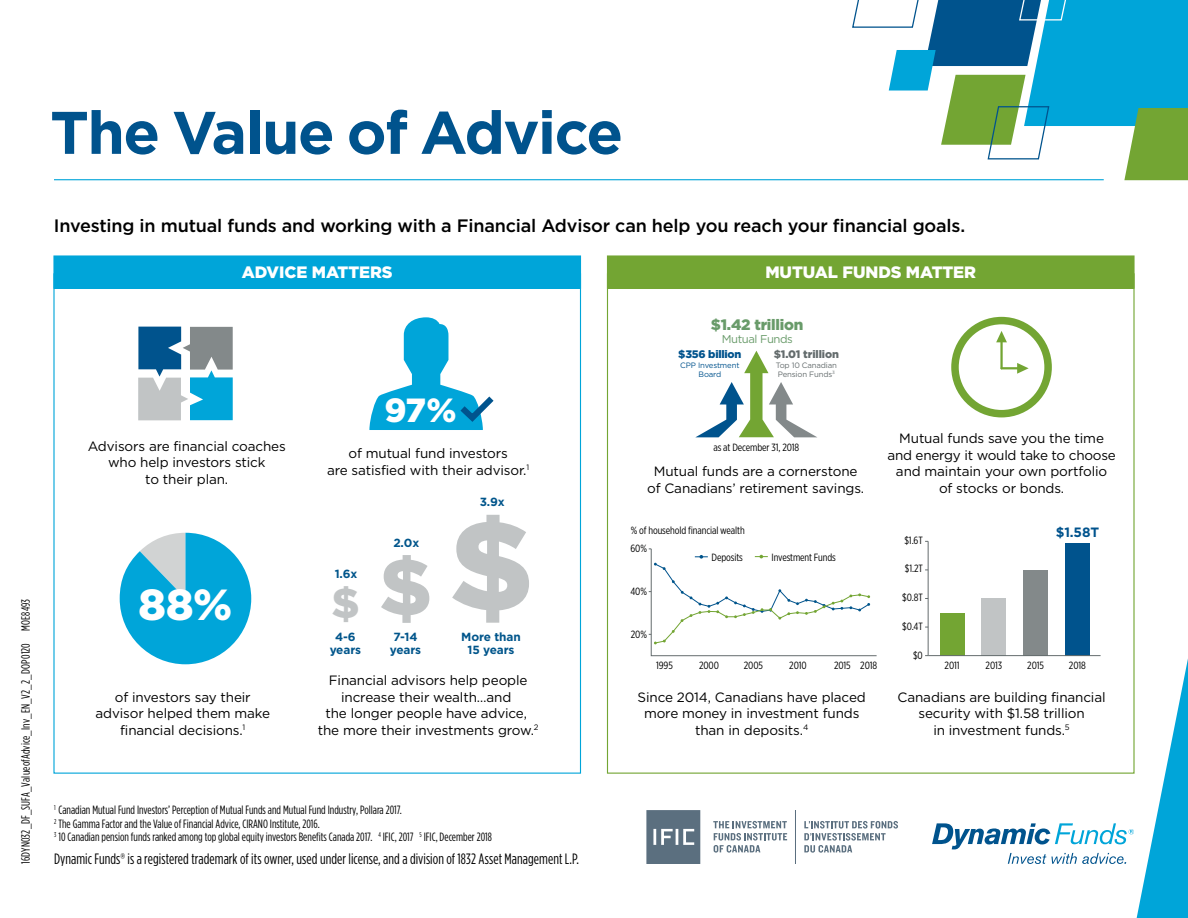
<style>
.page{position:relative;width:1188px;height:918px;background:#fff}
.page>*{position:absolute;margin:0;border:0;box-sizing:border-box;transform-origin:0 0}
.t1{font:700 60px "Gotham";letter-spacing:-.025em;color:#00538d}
.t2{font:900 43.5px "Gotham";color:#fff}
.t3{font:900 42px "Gotham";color:#c1c4c5}
.t4{font:900 33.45px "Gotham";color:#fff}
.t5{font:500 18px "Gotham";letter-spacing:-.01em;color:#000}
.t6{font:900 16.5px "Gotham";letter-spacing:-.005em;color:#fff}
.t7{font:900 15.15px "Gotham";letter-spacing:-.015em;color:#699b6a}
.t8{font:15px "Gotham Condensed";letter-spacing:.005em;color:#000}
.t9{font:13.5px/16.5px "Gotham";letter-spacing:-.01em;color:#000;text-align:center}
.t10{font:700 13.5px "Gotham";color:#00538d}
.t11{font:12px/13.5px "Gotham Condensed";color:#000}
.t12{font:700 11.85px/12.8px "Gotham";letter-spacing:-.01em;color:#00558b;text-align:center}
.t13{font:11.4px "Gotham";letter-spacing:-.04em;color:#699b6a}
.t14{font:900 10.95px "Gotham";letter-spacing:-.01em;color:#646c6d}
.t15{font:900 10.95px "Gotham";letter-spacing:-.02em;color:#00538d}
.t16{font:10.5px "Gotham X Narrow";letter-spacing:-.01em;color:#000}
.t17{font:7.8px/9.3px "Gotham";letter-spacing:-.02em;color:#646c6d}
.t18{font:7.8px/9.3px "Gotham";letter-spacing:-.02em;color:#00538d;text-align:center}
.s1{font-size:79.2px}
</style>
<div class="page">
<div style="left:951px;top:317px;width:101px;height:100px;border:8px solid #73a533;border-radius:50%"></div>
<svg style="left:996px;top:331px;width:11px;height:11px"></svg>
<hr style="left:1000px;top:339px;width:3px;height:29px;background:#73a533">
<svg style="left:1002px;top:363px;width:27px;height:11px"></svg>
<hr style="left:928px;top:541px;width:1px;height:115px;background:#646c6d">
<div style="left:1023px;top:570px;width:25px;height:85px;background:#83898a"></div>
<div style="left:1065px;top:543px;width:25px;height:112px;background:#00538d"></div>
<div style="left:982px;top:599px;width:24px;height:57px;background:#c1c4c5"></div>
<div style="left:940px;top:613px;width:24px;height:43px;background:#73a533"></div>
<svg style="left:649px;top:548px;width:228px;height:108px"></svg>
<svg style="left:696px;top:351px;width:121px;height:86px"></svg>
<svg style="left:120px;top:533px;width:131px;height:131px"></svg>
<svg style="left:369px;top:317px;width:125px;height:113px"></svg>
<svg style="left:138px;top:327px;width:95px;height:93px"></svg>
<div style="left:608px;top:256px;width:526px;height:32px;background:#73a533"></div>
<div style="left:607px;top:255px;width:528px;height:34px;border:1px solid #73a533"></div>
<hr style="left:54px;top:179px;width:1050px;height:1px;background:#00a5d9">
<svg style="left:713px;top:821px;width:74px;height:32px"></svg>
<svg style="left:804px;top:821px;width:94px;height:32px"></svg>
<hr style="left:795px;top:810px;width:1px;height:54px;background:#5b6f7f">
<svg style="left:646px;top:810px;width:54px;height:54px;background:#6a7c8b"></svg>
<svg style="left:925px;top:655px;width:263px;height:263px"></svg>
<svg style="left:851px;top:0;width:337px;height:180px"></svg>
<div style="left:54px;top:256px;width:526px;height:32px;background:#00a5d9"></div>
<div style="left:53px;top:255px;width:528px;height:34px;border:1px solid #00a5d9"></div>
<h1 class="t1" style="left:50px;top:98px;width:575px">The Value of Advice</h1>
<p class="t11" style="left:19px;top:864px;width:266px;rotate:-90deg">16DYN032_DF_SUFA_ValueofAdvice_Inv_EN_V2_2_DOP0120 MOE8493</p>
<h3 class="t5" style="left:54px;top:215px;width:913px">Investing in mutual funds and working with a Financial Advisor can help you reach your financial goals.</h3>
<p class="t6" style="left:242px;top:262px;width:152px">ADVICE MATTERS</p>
<h3 class="t4" style="left:384px;top:391px;width:74px">97%</h3>
<p class="t9" style="left:88px;top:438px;width:199px">Advisors are financial coaches who help investors stick<br>to their plan.</p>
<p class="t9" style="left:327px;top:445px;width:204px">of mutual fund investors<br>are satisfied with their advisor.<sup>1</sup></p>
<h2 class="t2" style="left:138px;top:579px;width:95px">88%</h2>
<p class="t9" style="left:96px;top:688px;width:176px">of investors say their advisor helped them make financial decisions.<sup>1</sup></p>
<p class="t12" style="left:480px;top:496px;width:27px">3.9x</p>
<h3 class="t3" style="left:331px;top:579px;width:203px">$ <span class="s1">$</span><sup>$</sup></h3>
<p class="t12" style="left:393px;top:536px;width:27px">2.0x</p>
<p class="t12" style="left:335px;top:567px;width:24px">1.6x</p>
<p class="t12" style="left:330px;top:630px;width:33px">4-6 years</p>
<p class="t12" style="left:390px;top:630px;width:33px">7-14 years</p>
<p class="t12" style="left:461px;top:630px;width:61px">More than<br>15 years</p>
<p class="t9" style="left:318px;top:672px;width:222px">Financial advisors help people increase their wealth…and<br>the longer people have advice, the more their investments grow.<sup>2</sup></p>
<p class="t11" style="left:54px;top:803px;width:439px"><sup>1</sup> Canadian Mutual Fund Investors’ Perception of Mutual Funds and Mutual Fund Industry, Pollara 2017.<br><sup>2</sup> The Gamma Factor and the Value of Financial Advice, CIRANO Institute, 2016.<br><sup>3</sup> 10 Canadian pension funds ranked among top global equity investors Benefits Canada 2017. <sup>4</sup> IFIC, 2017 <sup>5</sup> IFIC, December 2018</p>
<p class="t8" style="left:54px;top:850px;width:527px">Dynamic Funds® is a registered trademark of its owner, used under license, and a division of 1832 Asset Management L.P.</p>
<p class="t6" style="left:765px;top:262px;width:212px">MUTUAL FUNDS MATTER</p>
<p class="t7" style="left:711px;top:316px;width:94px">$1.42 trillion</p>
<p class="t13" style="left:722px;top:333px;width:72px">Mutual Funds</p>
<p class="t15" style="left:678px;top:348px;width:65px">$356 billion</p>
<p class="t18" style="left:680px;top:360px;width:61px">CPP Investment<br>Board</p>
<p class="t14" style="left:774px;top:348px;width:67px">$1.01 trillion</p>
<p class="t17" style="left:776px;top:360px;width:63px">Top 10 Canadian<br>Pension Funds<sup>3</sup></p>
<p class="t16" style="left:714px;top:441px;width:87px">as at December 31, 2018</p>
<p class="t9" style="left:647px;top:463px;width:219px">Mutual funds are a cornerstone of Canadians’ retirement savings.</p>
<p class="t9" style="left:887px;top:430px;width:230px">Mutual funds save you the time and energy it would take to choose and maintain your own portfolio<br>of stocks or bonds.</p>
<p class="t16" style="left:631px;top:524px;width:116px">% of household financial wealth</p>
<p class="t16" style="left:712px;top:551px;width:33px">Deposits</p>
<p class="t16" style="left:630px;top:542px;width:18px">60%</p>
<p class="t16" style="left:630px;top:585px;width:18px">40%</p>
<p class="t16" style="left:631px;top:628px;width:18px">20%</p>
<p class="t16" style="left:772px;top:551px;width:66px">Investment Funds</p>
<p class="t16" style="left:656px;top:659px;width:18px">1995</p>
<p class="t16" style="left:699px;top:659px;width:21px">2000</p>
<p class="t16" style="left:744px;top:659px;width:21px">2005</p>
<p class="t16" style="left:789px;top:659px;width:19px">2010</p>
<p class="t16" style="left:834px;top:659px;width:45px">2015 2018</p>
<p class="t9" style="left:638px;top:688px;width:230px">Since 2014, Canadians have placed more money in investment funds than in deposits.<sup>4</sup></p>
<p class="t16" style="left:904px;top:534px;width:20px">$1.6T</p>
<p class="t16" style="left:905px;top:563px;width:20px">$1.2T</p>
<p class="t16" style="left:902px;top:591px;width:22px">$0.8T</p>
<p class="t16" style="left:902px;top:620px;width:22px">$0.4T</p>
<p class="t16" style="left:913px;top:649px;width:11px">$0</p>
<p class="t10" style="left:1056px;top:524px;width:45px">$1.58T</p>
<p class="t16" style="left:945px;top:659px;width:17px">2011</p>
<p class="t16" style="left:986px;top:659px;width:18px">2013</p>
<p class="t16" style="left:1027px;top:659px;width:18px">2015</p>
<p class="t16" style="left:1069px;top:659px;width:18px">2018</p>
<p class="t9" style="left:898px;top:688px;width:209px">Canadians are building financial security with $1.58 trillion<br>in investment funds.<sup>5</sup></p>
</div>
